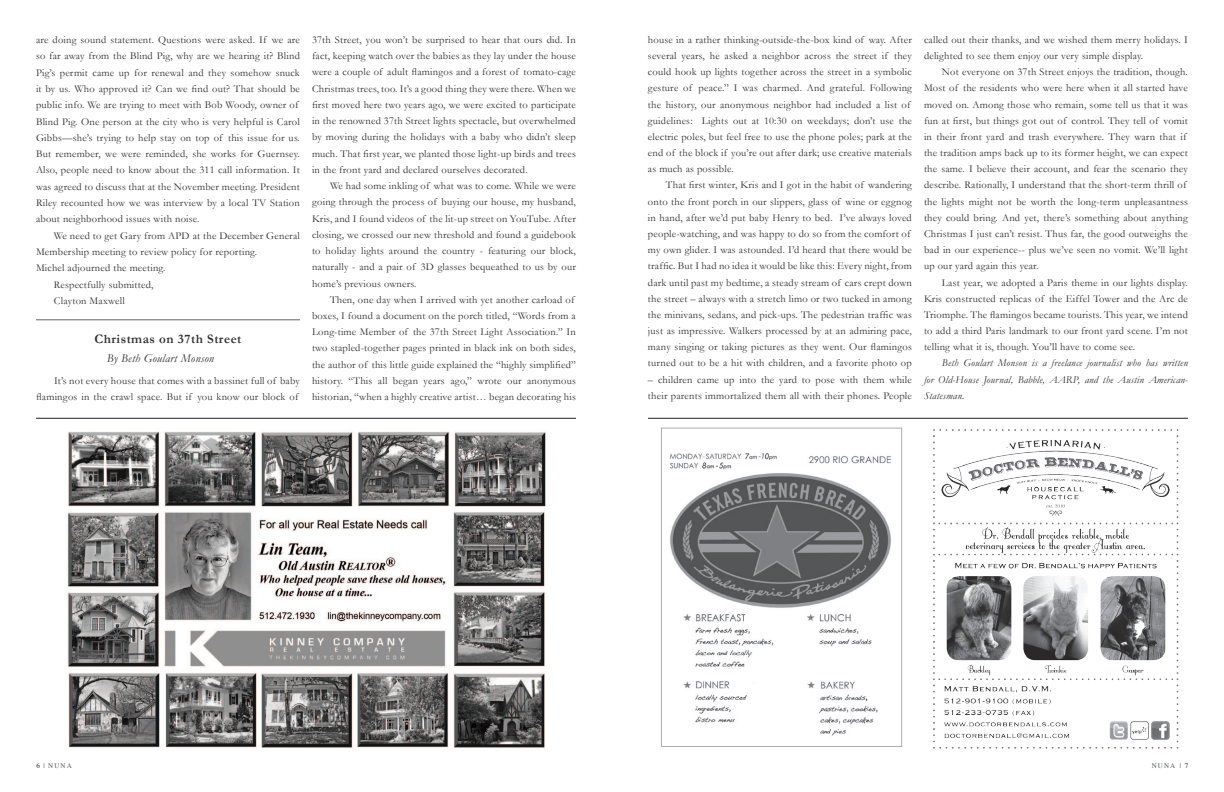
<style>
.page{position:relative;width:1224px;height:792px;background:#fff}
.page>*{position:absolute;margin:0;border:0;box-sizing:border-box;transform-origin:0 0}
.t1{font:700 13px "Garamond";letter-spacing:.04em;color:#312f30}
.t2{font:italic 12px "Garamond";letter-spacing:.02em;color:#312f30}
.t3{font:10.5px/16.2px "Garamond";letter-spacing:.02em;color:#312f30}
.t4{font:italic 10.5px/16.2px "Garamond";letter-spacing:.02em;color:#312f30;text-align:justify}
.t5{font:7px "Times";letter-spacing:.16em;color:#545557}
.s1{color:#231f20}
</style>
<div class="page">
<img style="left:67px;top:431px;width:481px;height:318px">
<img style="left:933px;top:429px;width:246px;height:320px">
<img style="left:669px;top:453px;width:222px;height:283px">
<div style="left:661px;top:428px;width:241px;height:319px;border:1px solid #acadb1"></div>
<hr style="left:36px;top:320px;width:264px;height:1px;background:#656568">
<hr style="left:648px;top:418px;width:540px;height:1px;background:#231f20">
<hr style="left:36px;top:418px;width:540px;height:1px;background:#231f20">
<p class="t3" style="left:36px;top:31px;width:265px">are doing sound statement. Questions were asked. If we are so far away from the Blind Pig, why are we hearing it? Blind Pig’s permit came up for renewal and they somehow snuck it by us. Who approved it? Can we find out? That should be public info. We are trying to meet with Bob Woody, owner of Blind Pig. One person at the city who is very helpful is Carol Gibbs—she’s trying to help stay on top of this issue for us.<br>But remember, we were reminded, she works for Guernsey.<br>Also, people need to know about the 311 call information. It was agreed to discuss that at the November meeting. President Riley recounted how we was interview by a local TV Station about neighborhood issues with noise.</p>
<p class="t3" style="left:54px;top:227px;width:247px">We need to get Gary from APD at the December General</p>
<p class="t3" style="left:36px;top:244px;width:223px">Membership meeting to review policy for reporting.</p>
<p class="t3" style="left:36px;top:260px;width:131px">Michel adjourned the meeting.</p>
<p class="t3" style="left:54px;top:276px;width:101px">Respectfully submitted,</p>
<p class="t3" style="left:54px;top:293px;width:72px">Clayton Maxwell</p>
<p class="t1" style="left:95px;top:331px;width:148px">Christmas on 37th Street</p>
<p class="t2" style="left:107px;top:351px;width:109px">By Beth Goulart Monson</p>
<p class="t3" style="left:36px;top:372px;width:265px;text-align:right">It’s not every house that comes with a bassinet full of baby flamingos in the crawl space. But if you know our block of</p>
<p class="t3" style="left:312px;top:31px;width:265px;text-align:justify">37th Street, you won’t be surprised to hear that ours did. In fact, keeping watch over the babies as they lay under the house were a couple of adult flamingos and a forest of tomato-cage Christmas trees, too. It’s a good thing they were there. When we first moved here two years ago, we were excited to participate in the renowned 37th Street lights spectacle, but overwhelmed by moving during the holidays with a baby who didn’t sleep much. That first year, we planted those light-up birds and trees in the front yard and declared ourselves decorated.</p>
<p class="t3" style="left:312px;top:178px;width:265px;text-align:justify;text-indent:18px">We had some inkling of what was to come. While we were going through the process of buying our house, my husband, Kris, and I found videos of the lit-up street on YouTube. After closing, we crossed our new threshold and found a guidebook to holiday lights around the country - featuring our block, naturally - and a pair of 3D glasses bequeathed to us by our home’s previous owners.</p>
<p class="t3" style="left:312px;top:291px;width:265px;text-indent:18px">Then, one day when I arrived with yet another carload of boxes, I found a document on the porch titled, “Words from a Long-time Member of the 37th Street Light Association.” In two stapled-together pages printed in black ink on both sides, the author of this little guide explained the “highly simplified” history. “This all began years ago,” wrote our anonymous historian, “when a highly creative artist… began decorating his</p>
<p class="t3" style="left:648px;top:31px;width:265px">house in a rather thinking-outside-the-box kind of way. After several years, he asked a neighbor across the street if they could hook up lights together across the street in a symbolic gesture of peace.” I was charmed. And grateful. Following the history, our anonymous neighbor had included a list of guidelines: Lights out at 10:30 on weekdays; don’t use the electric poles, but feel free to use the phone poles; park at the end of the block if you’re out after dark; use creative materials as much as possible.</p>
<p class="t3" style="left:648px;top:177px;width:265px;text-indent:18px">That first winter, Kris and I got in the habit of wandering onto the front porch in our slippers, glass of wine or eggnog in hand, after we’d put baby Henry to bed. I’ve always loved people-watching, and was happy to do so from the comfort of my own glider. I was astounded. I’d heard that there would be traffic. But I had no idea it would be like this: Every night, from dark until past my bedtime, a steady stream of cars crept down the street – always with a stretch limo or two tucked in among the minivans, sedans, and pick-ups. The pedestrian traffic was just as impressive. Walkers processed by at an admiring pace, many singing or taking pictures as they went. Our flamingos turned out to be a hit with children, and a favorite photo op</p>
<p class="t3" style="left:648px;top:371px;width:265px">– children came up into the yard to pose with them while their parents immortalized them all with their phones. People</p>
<p class="t3" style="left:924px;top:31px;width:265px">called out their thanks, and we wished them merry holidays. I delighted to see them enjoy our very simple display.</p>
<p class="t3" style="left:924px;top:64px;width:265px;text-indent:18px">Not everyone on 37th Street enjoys the tradition, though.<br>Most of the residents who were here when it all started have moved on. Among those who remain, some tell us that it was fun at first, but things got out of control. They tell of vomit in their front yard and trash everywhere. They warn that if the tradition amps back up to its former height, we can expect the same. I believe their account, and fear the scenario they describe. Rationally, I understand that the short-term thrill of the lights might not be worth the long-term unpleasantness they could bring. And yet, there’s something about anything Christmas I just can’t resist. Thus far, the good outweighs the bad in our experience-- plus we’ve seen no vomit. We’ll light up our yard again this year.</p>
<p class="t3" style="left:924px;top:274px;width:265px;text-align:justify;text-indent:18px">Last year, we adopted a Paris theme in our lights display.<br>Kris constructed replicas of the Eiffel Tower and the Arc de Triomphe. The flamingos became tourists. This year, we intend to add a third Paris landmark to our front yard scene. I’m not telling what it is, though. You’ll have to come see.</p>
<p class="t4" style="left:924px;top:355px;width:266px;text-indent:18px">Beth Goulart Monson is a freelance journalist who has written for Old-House Journal, Babble, AARP, and the Austin American-Statesman.</p>
<p class="t5" style="left:36px;top:759px;width:37px"><span class="s1">6</span> | NUNA</p>
<p class="t5" style="left:1152px;top:759px;width:38px">NUNA | <span class="s1">7</span></p>
</div>
